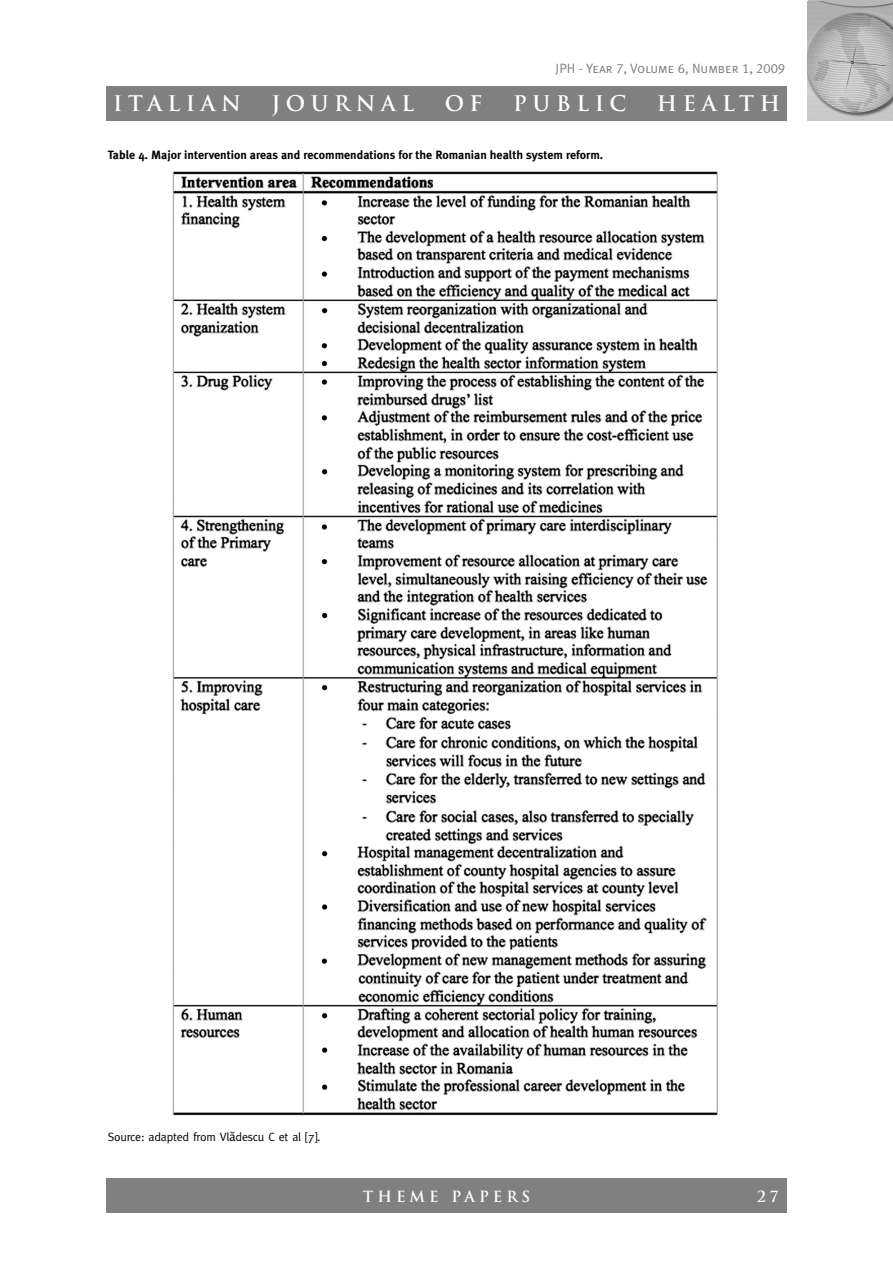
<style>
.page{position:relative;width:893px;height:1263px;background:#fff}
.page>*{position:absolute;margin:0;border:0;box-sizing:border-box;transform-origin:0 0}
.t1{font:700 21px "Trajan";letter-spacing:.265em;color:#fff}
.t2{font:700 15px "Trajan";letter-spacing:.265em;color:#fff}
.t3{font:13.5px "Meta Plus Normal Caps";color:#808080}
.t4{font:700 12px "Meta Plus";color:#000}
.t5{font:12px "Meta";letter-spacing:-.015em;color:#000}
.s1{font-family:"Lucida Grande"}
</style>
<div class="page">
<div style="left:106px;top:1179px;width:681px;height:34px;background:#808080"></div>
<img style="left:808px;top:1px;width:85px;height:119px">
<div style="left:106px;top:86px;width:681px;height:34px;background:#808080"></div>
<img style="left:172px;top:171px;width:546px;height:945px">
<p class="t3" style="left:556px;top:60px;width:231px">JPH - Year 7, Volume 6, Number 1, 2009</p>
<h1 class="t1" style="left:113px;top:91px;width:129px">ITALIAN</h1>
<h1 class="t1" style="left:272px;top:91px;width:144px">JOURNAL</h1>
<h1 class="t1" style="left:445px;top:91px;width:39px">O F</h1>
<h1 class="t1" style="left:513px;top:91px;width:115px">PUBLIC</h1>
<h1 class="t1" style="left:657px;top:91px;width:125px">HEALTH</h1>
<p class="t4" style="left:108px;top:148px;width:497px">Table 4. Major intervention areas and recommendations for the Romanian health system reform.</p>
<p class="t5" style="left:108px;top:1129px;width:214px">Source: adapted from Vl<span class="s1">ă</span>descu C et al [7].</p>
<p class="t2" style="left:363px;top:1187px;width:169px">THEME PAPERS</p>
<p class="t2" style="left:757px;top:1187px;width:22px">2 7</p>
</div>
